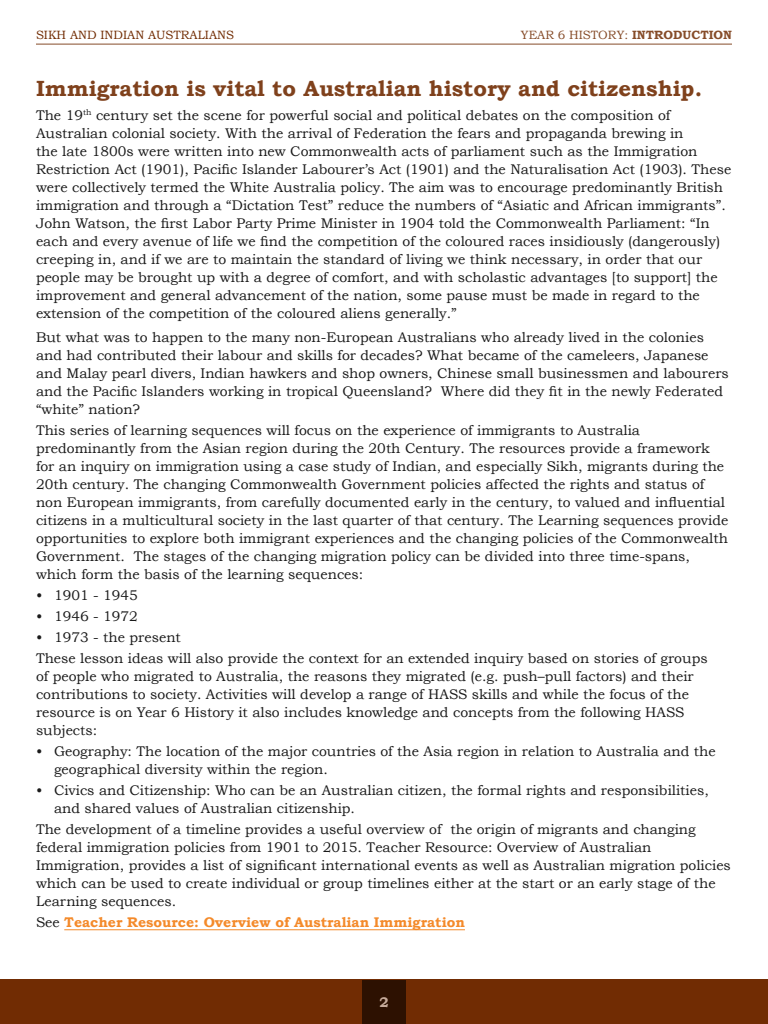
<style>
.page{position:relative;width:768px;height:1024px;background:#fff}
.page>*{position:absolute;margin:0;border:0;box-sizing:border-box;transform-origin:0 0}
.body_text{font:700 22px "Bookman Old Style";color:#7f411c}
.body_text-2{font:14px/18px "Bookman Old Style";color:#1a1a1a}
.body_text-3{font:700 14px "Bookman Old Style";color:#f48a2a}
.t1{font:700 14px "Bookman Old Style";color:#fff}
.t2{font:12px "Bookman Old Style";color:#864c29}
.t3{font:12px "Bookman Old Style";color:#712c03}
.s1{font-weight:700}
.s2{font-weight:400;color:#1a1a1a}
</style>
<div class="page">
<div style="left:0;top:980px;width:768px;height:44px;background:#712c03"></div>
<div style="left:362px;top:980px;width:44px;height:44px;background:#2d1101"></div>
<hr style="left:64px;top:929px;width:401px;height:1px;background:#f48a2a">
<hr style="left:36px;top:44px;width:696px;height:1px;background:#864c29">
<p class="t3" style="left:36px;top:28px;width:200px">SIKH AND INDIAN AUSTRALIANS</p>
<p class="t2" style="left:521px;top:28px;width:213px">YEAR 6 HISTORY: <span class="s1">INTRODUCTION</span></p>
<p class="body_text" style="left:36px;top:75px;width:668px">Immigration is vital to Australian history and citizenship.</p>
<p class="body_text-2" style="left:36px;top:106px;width:697px">The 19<sup>th</sup> century set the scene for powerful social and political debates on the composition of Australian colonial society. With the arrival of Federation the fears and propaganda brewing in<br>the late 1800s were written into new Commonwealth acts of parliament such as the Immigration Restriction Act (1901), Pacific Islander Labourer’s Act (1901) and the Naturalisation Act (1903). These were collectively termed the White Australia policy. The aim was to encourage predominantly British immigration and through a “Dictation Test” reduce the numbers of “Asiatic and African immigrants”.<br>John Watson, the first Labor Party Prime Minister in 1904 told the Commonwealth Parliament: “In each and every avenue of life we find the competition of the coloured races insidiously (dangerously) creeping in, and if we are to maintain the standard of living we think necessary, in order that our people may be brought up with a degree of comfort, and with scholastic advantages [to support] the improvement and general advancement of the nation, some pause must be made in regard to the extension of the competition of the coloured aliens generally.”</p>
<p class="body_text-2" style="left:36px;top:328px;width:694px">But what was to happen to the many non-European Australians who already lived in the colonies and had contributed their labour and skills for decades? What became of the cameleers, Japanese and Malay pearl divers, Indian hawkers and shop owners, Chinese small businessmen and labourers and the Pacific Islanders working in tropical Queensland? Where did they fit in the newly Federated “white” nation?</p>
<p class="body_text-2" style="left:36px;top:421px;width:694px">This series of learning sequences will focus on the experience of immigrants to Australia predominantly from the Asian region during the 20th Century. The resources provide a framework for an inquiry on immigration using a case study of Indian, and especially Sikh, migrants during the 20th century. The changing Commonwealth Government policies affected the rights and status of non European immigrants, from carefully documented early in the century, to valued and influential citizens in a multicultural society in the last quarter of that century. The Learning sequences provide opportunities to explore both immigrant experiences and the changing policies of the Commonwealth Government. The stages of the changing migration policy can be divided into three time-spans, which form the basis of the learning sequences:</p>
<p class="body_text-2" style="left:36px;top:586px;width:103px">• 1901 - 1945</p>
<p class="body_text-2" style="left:36px;top:607px;width:103px">• 1946 - 1972</p>
<p class="body_text-2" style="left:36px;top:628px;width:146px">• 1973 - the present</p>
<p class="body_text-2" style="left:36px;top:649px;width:673px">These lesson ideas will also provide the context for an extended inquiry based on stories of groups of people who migrated to Australia, the reasons they migrated (e.g. push–pull factors) and their contributions to society. Activities will develop a range of HASS skills and while the focus of the resource is on Year 6 History it also includes knowledge and concepts from the following HASS subjects:</p>
<p class="body_text-2" style="left:54px;top:742px;width:663px;text-indent:-18px">• Geography: The location of the major countries of the Asia region in relation to Australia and the geographical diversity within the region.</p>
<p class="body_text-2" style="left:54px;top:781px;width:656px;text-indent:-18px">• Civics and Citizenship: Who can be an Australian citizen, the formal rights and responsibilities, and shared values of Australian citizenship.</p>
<p class="body_text-2" style="left:36px;top:820px;width:696px">The development of a timeline provides a useful overview of the origin of migrants and changing federal immigration policies from 1901 to 2015. Teacher Resource: Overview of Australian Immigration, provides a list of significant international events as well as Australian migration policies which can be used to create individual or group timelines either at the start or an early stage of the Learning sequences.</p>
<p class="body_text-3" style="left:36px;top:914px;width:430px"><span class="s2">See</span> Teacher Resource: Overview of Australian Immigration</p>
<p class="t1" style="left:379px;top:994px;width:11px">2</p>
</div>
